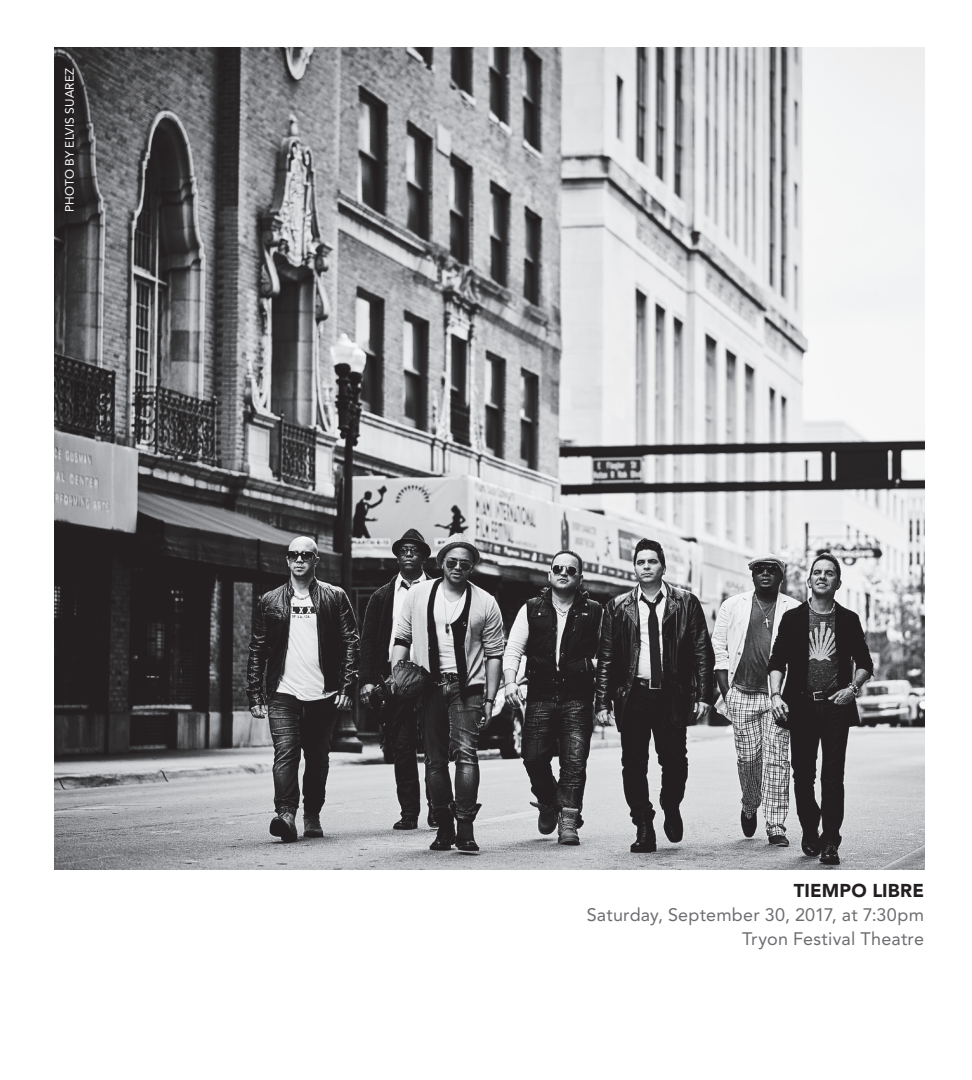
<style>
.page{position:relative;width:972px;height:1080px;background:#fff}
.page>*{position:absolute;margin:0;border:0;box-sizing:border-box;transform-origin:0 0}
.t1{font:900 18.4px "Avenir LT Pro";letter-spacing:.01em;color:#231f20}
.Title_Page__Program{font:18px "Avenir LT Pro";letter-spacing:.01em;color:#6c6d70}
.Title_Page__Photo_Ca{font:12px "Avenir LT Pro";letter-spacing:.01em;color:#fff}
</style>
<div class="page">
<img style="left:54px;top:48px;width:870px;height:821px">
<div style="left:62px;top:72px;width:13px;height:148px;background:#231f20"></div>
<p class="Title_Page__Photo_Ca" style="left:62px;top:212px;width:146px;rotate:-90deg">PHOTO BY ELVIS SUAREZ</p>
<h3 class="t1" style="left:794px;top:879px;width:132px">TIEMPO LIBRE</h3>
<p class="Title_Page__Program" style="left:587px;top:904px;width:339px">Saturday, September 30, 2017, at 7:30pm</p>
<p class="Title_Page__Program" style="left:742px;top:928px;width:183px">Tryon Festival Theatre</p>
</div>
